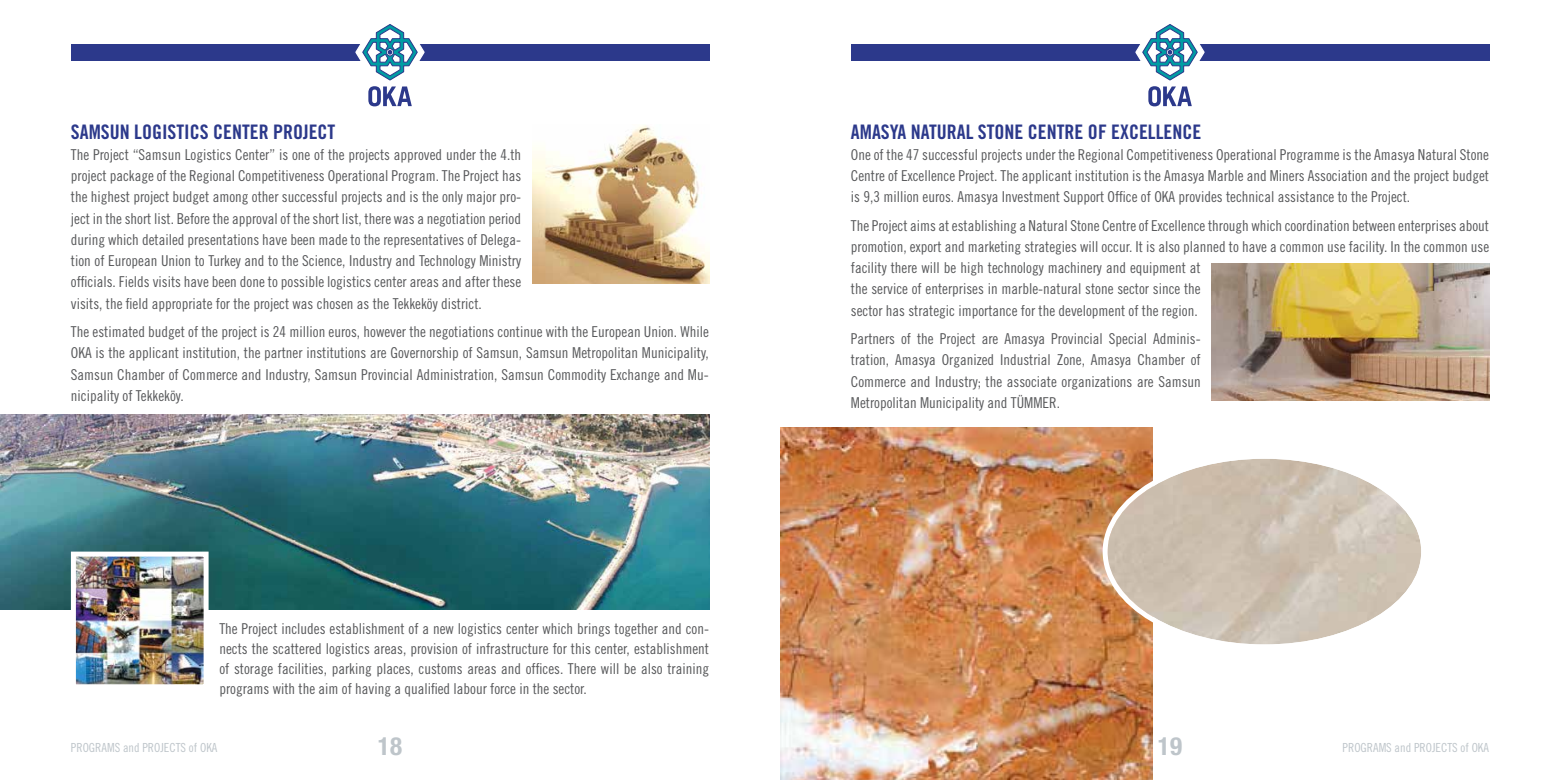
<style>
.page{position:relative;width:1560px;height:780px;background:#fff}
.page>*{position:absolute;margin:0;border:0;box-sizing:border-box;transform-origin:0 0}
.t1{font:700 condensed 25px "Helvetica Neue LT Std";color:#bec5ca}
.t2{font:20px "Trade Gothic LT Std Bd Cn 20";color:#2c398b}
.t3{font:15px/21.2px "Trade Gothic LT Std Cn 18";color:#58595b;text-align:justify}
.t4{font:12.5px "Trade Gothic LT Std Cn 18";color:#bec5ca}
</style>
<div class="page">
<div style="left:71px;top:44px;width:638px;height:16px;background:#2c398b"></div>
<svg style="left:354px;top:24px;width:71px;height:82px"></svg>
<div style="left:850px;top:44px;width:638px;height:16px;background:#2c398b"></div>
<svg style="left:1134px;top:24px;width:71px;height:82px"></svg>
<img style="left:780px;top:427px;width:372px;height:353px">
<img style="left:1211px;top:264px;width:277px;height:137px">
<img style="left:0;top:415px;width:709px;height:194px">
<img style="left:68px;top:549px;width:143px;height:136px">
<img style="left:533px;top:125px;width:176px;height:158px">
<img style="left:1107px;top:458px;width:312px;height:186px">
<div style="left:1102px;top:453px;width:323px;height:196px;border:5px solid #fff;border-radius:50%"></div>
<h2 class="t2" style="left:71px;top:119px;width:266px">SAMSUN LOGISTICS CENTER PROJECT</h2>
<p class="t3" style="left:71px;top:144px;width:452px">The Project “Samsun Logistics Center” is one of the projects approved under the 4.th project package of the Regional Competitiveness Operational Program. The Project has the highest project budget among other successful projects and is the only major pro&shy;ject in the short list. Before the approval of the short list, there was a negotiation period during which detailed presentations have been made to the representatives of Delega&shy;tion of European Union to Turkey and to the Science, Industry and Technology Ministry officials. Fields visits have been done to possible logistics center areas and after these visits, the field appropriate for the project was chosen as the Tekkeköy district.</p>
<p class="t3" style="left:71px;top:321px;width:639px">The estimated budget of the project is 24 million euros, however the negotiations continue with the European Union. While OKA is the applicant institution, the partner institutions are Governorship of Samsun, Samsun Metropolitan Municipality, Samsun Chamber of Commerce and Industry, Samsun Provincial Administration, Samsun Commodity Exchange and Mu&shy;nicipality of Tekkeköy.</p>
<p class="t3" style="left:219px;top:618px;width:491px;line-height:20px">The Project includes establishment of a new logistics center which brings together and con&shy;nects the scattered logistics areas, provision of infrastructure for this center, establishment of storage facilities, parking places, customs areas and offices. There will be also training programs with the aim of having a qualified labour force in the sector.</p>
<h2 class="t2" style="left:850px;top:119px;width:352px">AMASYA NATURAL STONE CENTRE OF EXCELLENCE</h2>
<p class="t3" style="left:850px;top:144px;width:639px">One of the 47 successful projects under the Regional Competitiveness Operational Programme is the Amasya Natural Stone Centre of Excellence Project. The applicant institution is the Amasya Marble and Miners Association and the project budget is 9,3 million euros. Amasya Investment Support Office of OKA provides technical assistance to the Project.</p>
<p class="t3" style="left:850px;top:214px;width:639px;text-align:left">The Project aims at establishing a Natural Stone Centre of Excellence through which coordination between enterprises about promotion, export and marketing strategies will occur. It is also planned to have a common use facility. In the common use facility there will be high technology machinery and equipment at<br>the service of enterprises in marble-natural stone sector since the<br>sector has strategic importance for the development of the region.</p>
<p class="t3" style="left:850px;top:328px;width:351px">Partners of the Project are Amasya Provincial Special Adminis&shy;tration, Amasya Organized Industrial Zone, Amasya Chamber of Commerce and Industry; the associate organizations are Samsun Metropolitan Municipality and TÜMMER.</p>
<p class="t4" style="left:71px;top:739px;width:148px">PROGRAMS and PROJECTS of OKA</p>
<h1 class="t1" style="left:378px;top:731px;width:26px">18</h1>
<h1 class="t1" style="left:1157px;top:731px;width:26px">19</h1>
<p class="t4" style="left:1342px;top:739px;width:148px">PROGRAMS and PROJECTS of OKA</p>
</div>
